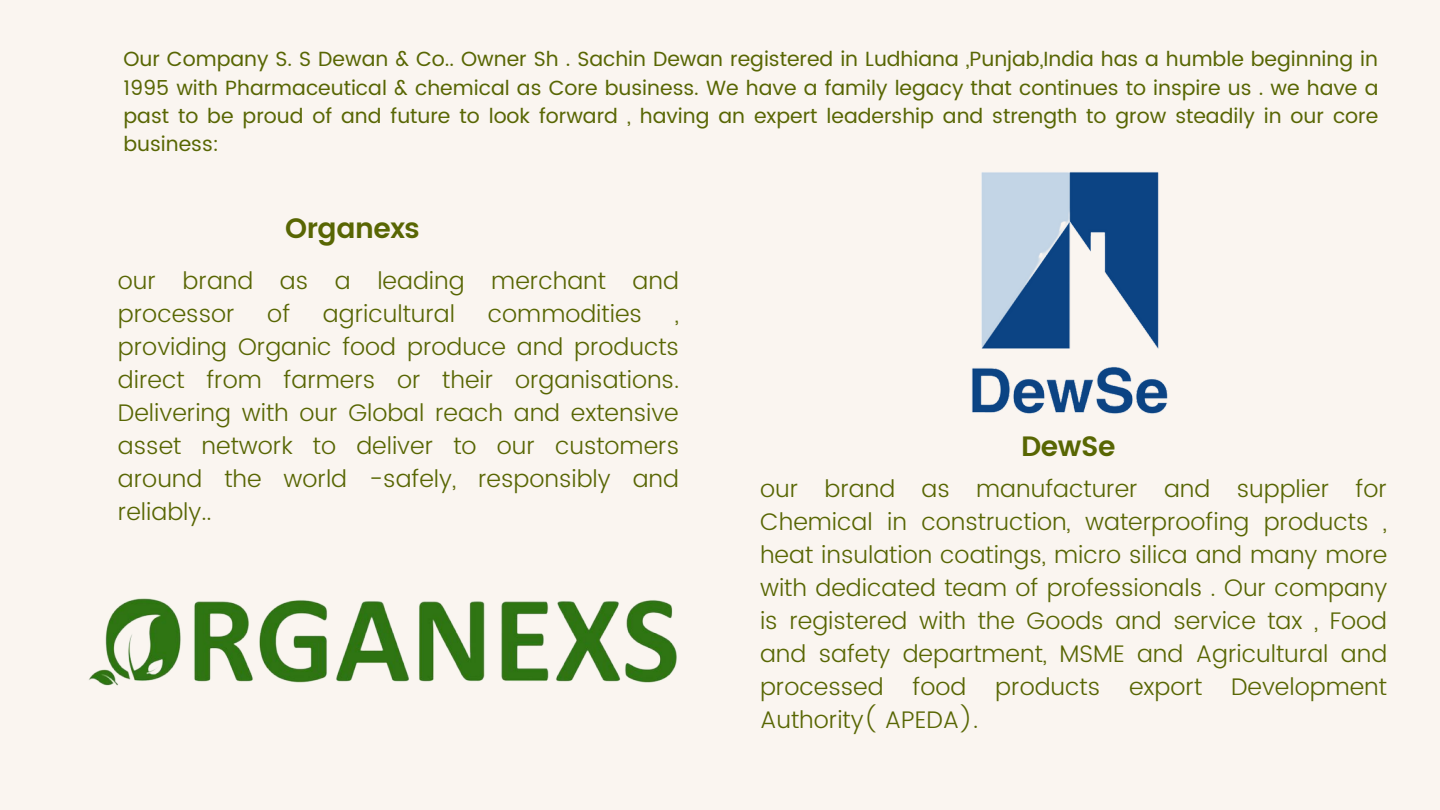
<style>
.page{position:relative;width:1440px;height:810px;background:#faf5f0}
.page>*{position:absolute;margin:0;border:0;box-sizing:border-box;transform-origin:0 0}
.t1{font:600 28px "Poppins";letter-spacing:-.015em;color:#586603}
.t2{font:300 24px/33px "Poppins";color:#586603;text-align:justify}
.t3{font:20.5px/28.4px "Poppins";color:#586603;text-align:justify}
</style>
<div class="page">
<img style="left:972px;top:172px;width:196px;height:242px">
<img style="left:89px;top:598px;width:588px;height:88px">
<p class="t3" style="left:124px;top:45px;width:1256px">Our Company S. S Dewan &amp; Co.. Owner Sh . Sachin Dewan registered in Ludhiana ,Punjab,India has a humble beginning in 1995 with Pharmaceutical &amp; chemical as Core business. We have a family legacy that continues to inspire us . we have a past to be proud of and future to look forward , having an expert leadership and strength to grow steadily in our core business:</p>
<p class="t1" style="left:285px;top:212px;width:136px">Organexs</p>
<p class="t2" style="left:118px;top:264px;width:562px">our brand as a leading merchant and processor</p>
<p class="t2" style="left:267px;top:297px;width:24px">of</p>
<p class="t2" style="left:323px;top:297px;width:134px">agricultural</p>
<p class="t2" style="left:488px;top:297px;width:156px">commodities</p>
<p class="t2" style="left:118px;top:297px;width:563px;text-indent:557px">, providing Organic food produce and products direct from farmers or their organisations.<br>Delivering with our Global reach and extensive asset network to deliver to our customers around the world -safely, responsibly and reliably..</p>
<p class="t1" style="left:1021px;top:430px;width:96px">DewSe</p>
<p class="t2" style="left:760px;top:473px;width:629px">our brand as manufacturer and supplier for Chemical in construction, waterproofing products , heat insulation coatings, micro silica and many more with dedicated team of professionals . Our company is registered with the Goods and service tax , Food and safety department, MSME and Agricultural and processed food products export Development Authority( APEDA).</p>
</div>
